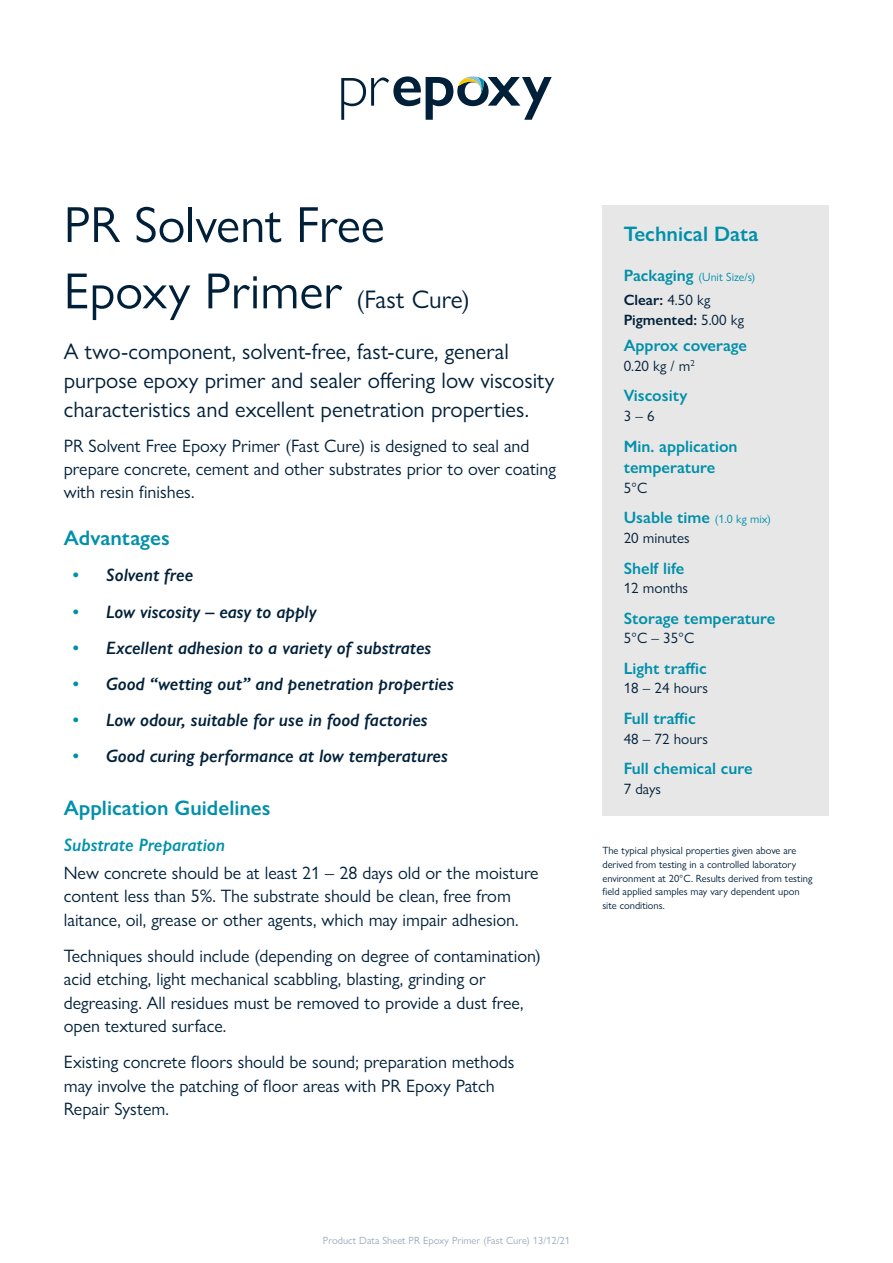
<style>
.page{position:relative;width:893px;height:1263px;background:#fff}
.page>*{position:absolute;margin:0;border:0;box-sizing:border-box;transform-origin:0 0}
.t1{font:51px/66.3px "Gill Sans Nova";color:#00203a}
.t2{font:22.5px/29.2px "Gill Sans Nova";color:#00203a}
.t3{font:600 21px "Gill Sans Nova";color:#0090aa}
.t4{font:18px/23.4px "Gill Sans Nova";color:#00203a}
.t5{font:italic 600 18px "Gill Sans Nova";color:#00203a}
.t6{font:italic 600 18px "Gill Sans Nova";color:#0090aa}
.t7{font:600 16.5px/21.5px "Gill Sans Nova";color:#0090aa}
.t8{font:15px "Gill Sans Nova";color:#00203a}
.t9{font:600 15px/19.5px "Gill Sans Nova";color:#00203a}
.t10{font:12px "Gill Sans Nova";color:#0090aa}
.t11{font:10.5px/13.6px "Gill Sans Nova";color:#00203a}
.t12{font:10.5px "Gill Sans Nova";color:#9caabe}
.s1{font-size:25.5px}
.s2{color:#0090aa}
.s3{font-weight:600;font-size:16.5px}
.s4{font-weight:400}
.s5{font-weight:400;font-size:12px}
</style>
<div class="page">
<svg style="left:341px;top:76px;width:211px;height:44px"></svg>
<div style="left:602px;top:205px;width:227px;height:610px;background:#e8e7e7"></div>
<h1 class="t1" style="left:64px;top:191px;width:407px">PR Solvent Free<br>Epoxy Primer <span class="s1">(Fast Cure)</span></h1>
<p class="t2" style="left:64px;top:336px;width:492px">A two-component, solvent-free, fast-cure, general purpose epoxy primer and sealer offering low viscosity characteristics and excellent penetration properties.</p>
<p class="t4" style="left:64px;top:434px;width:494px">PR Solvent Free Epoxy Primer (Fast Cure) is designed to seal and prepare concrete, cement and other substrates prior to over coating with resin finishes.</p>
<p class="t3" style="left:64px;top:525px;width:107px">Advantages</p>
<p class="t5" style="left:72px;top:564px;width:122px"><span class="s2">•</span> Solvent free</p>
<p class="t5" style="left:72px;top:600px;width:246px"><span class="s2">•</span> Low viscosity – easy to apply</p>
<p class="t5" style="left:72px;top:637px;width:361px"><span class="s2">•</span> Excellent adhesion to a variety of substrates</p>
<p class="t5" style="left:72px;top:673px;width:383px"><span class="s2">•</span> Good “wetting out” and penetration properties</p>
<p class="t5" style="left:72px;top:709px;width:357px"><span class="s2">•</span> Low odour, suitable for use in food factories</p>
<p class="t5" style="left:72px;top:745px;width:377px"><span class="s2">•</span> Good curing performance at low temperatures</p>
<p class="t3" style="left:64px;top:795px;width:208px">Application Guidelines</p>
<p class="t6" style="left:64px;top:834px;width:163px">Substrate Preparation</p>
<p class="t4" style="left:64px;top:861px;width:476px">New concrete should be at least 21 – 28 days old or the moisture content less than 5%. The substrate should be clean, free from laitance, oil, grease or other agents, which may impair adhesion.</p>
<p class="t4" style="left:64px;top:944px;width:479px">Techniques should include (depending on degree of contamination) acid etching, light mechanical scabbling, blasting, grinding or degreasing. All residues must be removed to provide a dust free, open textured surface.</p>
<p class="t4" style="left:64px;top:1050px;width:452px">Existing concrete floors should be sound; preparation methods may involve the patching of floor areas with PR Epoxy Patch<br>Repair System.</p>
<p class="t3" style="left:624px;top:221px;width:136px">Technical Data</p>
<p class="t10" style="left:624px;top:269px;width:133px"><span class="s3">Packaging</span> (Unit Size/s)</p>
<p class="t9" style="left:624px;top:290px;width:122px">Clear: <span class="s4">4.50 kg<br></span>Pigmented: <span class="s4">5.00 kg</span></p>
<p class="t7" style="left:624px;top:335px;width:125px">Approx coverage</p>
<p class="t8" style="left:624px;top:356px;width:73px">0.20 kg / m<sup>2</sup></p>
<p class="t7" style="left:624px;top:385px;width:65px">Viscosity</p>
<p class="t8" style="left:624px;top:407px;width:32px">3 – 6</p>
<p class="t7" style="left:624px;top:435px;width:115px">Min. application temperature</p>
<p class="t8" style="left:624px;top:478px;width:25px">5°C</p>
<p class="t7" style="left:624px;top:507px;width:149px">Usable time <span class="s5">(1.0 kg mix)</span></p>
<p class="t8" style="left:624px;top:528px;width:68px">20 minutes</p>
<p class="t7" style="left:624px;top:557px;width:62px">Shelf life</p>
<p class="t8" style="left:624px;top:579px;width:66px">12 months</p>
<p class="t7" style="left:624px;top:607px;width:153px">Storage temperature</p>
<p class="t8" style="left:624px;top:629px;width:72px">5°C – 35°C</p>
<p class="t7" style="left:624px;top:657px;width:84px">Light traffic</p>
<p class="t8" style="left:624px;top:679px;width:86px">18 – 24 hours</p>
<p class="t7" style="left:624px;top:708px;width:74px">Full traffic</p>
<p class="t8" style="left:624px;top:729px;width:86px">48 – 72 hours</p>
<p class="t7" style="left:624px;top:758px;width:131px">Full chemical cure</p>
<p class="t8" style="left:624px;top:780px;width:39px">7 days</p>
<p class="t11" style="left:602px;top:844px;width:211px">The typical physical properties given above are derived from testing in a controlled laboratory environment at 20°C. Results derived from testing field applied samples may vary dependent upon site conditions.</p>
<p class="t12" style="left:323px;top:1234px;width:249px">Product Data Sheet PR Epoxy Primer (Fast Cure) 13/12/21</p>
</div>
